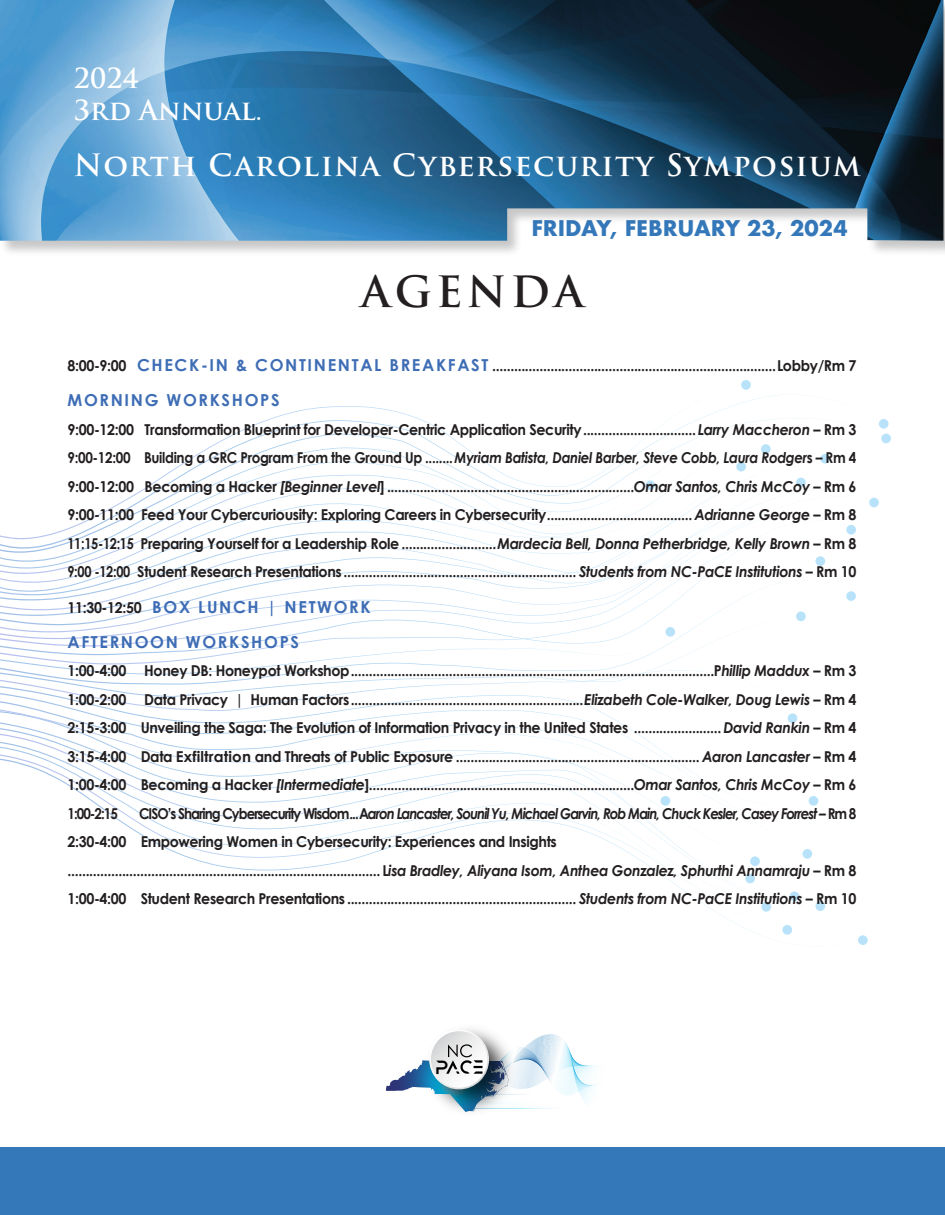
<style>
.page{position:relative;width:945px;height:1215px;background:#fff}
.page>*{position:absolute;margin:0;border:0;box-sizing:border-box;transform-origin:0 0}
.t1{font:700 42px "Trajan Pro";letter-spacing:.1em;color:#231f20}
.t2{font:700 30px "Trajan Pro";letter-spacing:.05em;color:#fff}
.t3{font:700 27px "Trajan Pro";color:#fff}
.t4{font:700 21px "Futura";color:#3478ba}
.t5{font:16.65px "Anurati";color:#000}
.t6{font:700 16.5px "Century Gothic";letter-spacing:.1em;color:#3e6db5}
.t7{font:700 15px "Century Gothic";letter-spacing:-.025em;color:#231f20;scale:.95 1}
.t8{font:700 15px "Century Gothic";letter-spacing:-.025em;color:#231f20;scale:.85 1}
.t9{font:700 15px "Century Gothic";letter-spacing:-.025em;color:#231f20;scale:.9 1}
.t10{font:italic 700 15px "Century Gothic";letter-spacing:-.075em;color:#231f20;scale:.9 1}
.s1{font-size:24px}
.s2{font-size:16.5px;color:#3e6db5}
.s3{font-style:italic}
.s4{font-size:15px;color:#231f20}
.s5{font-style:normal}
</style>
<div class="page">
<svg style="left:141px;top:835px;width:665px;height:21px"></svg>
<svg style="left:98px;top:806px;width:634px;height:29px"></svg>
<svg style="left:0;top:715px;width:812px;height:91px"></svg>
<svg style="left:0;top:665px;width:789px;height:52px"></svg>
<svg style="left:0;top:655px;width:686px;height:10px"></svg>
<svg style="left:0;top:646px;width:704px;height:9px"></svg>
<svg style="left:0;top:639px;width:717px;height:7px"></svg>
<svg style="left:0;top:632px;width:688px;height:7px"></svg>
<svg style="left:0;top:625px;width:698px;height:7px"></svg>
<svg style="left:0;top:593px;width:856px;height:32px"></svg>
<svg style="left:0;top:600px;width:801px;height:16px"></svg>
<svg style="left:0;top:600px;width:759px;height:10px"></svg>
<svg style="left:0;top:558px;width:827px;height:42px"></svg>
<svg style="left:0;top:574px;width:744px;height:21px"></svg>
<svg style="left:0;top:574px;width:675px;height:18px"></svg>
<svg style="left:0;top:574px;width:673px;height:9px"></svg>
<svg style="left:0;top:558px;width:766px;height:16px"></svg>
<svg style="left:0;top:562px;width:652px;height:7px"></svg>
<svg style="left:0;top:553px;width:741px;height:9px"></svg>
<svg style="left:0;top:394px;width:886px;height:155px"></svg>
<svg style="left:0;top:394px;width:747px;height:145px"></svg>
<svg style="left:846px;top:591px;width:10px;height:10px"></svg>
<div style="left:796px;top:612px;width:10px;height:9px;background:#b8e2fa;border-radius:50%"></div>
<svg style="left:815px;top:901px;width:10px;height:10px"></svg>
<div style="left:745px;top:874px;width:10px;height:9px;background:#b8e2fa;border-radius:50%"></div>
<div style="left:790px;top:891px;width:9px;height:10px;background:#b8e2fa;border-radius:50%"></div>
<svg style="left:782px;top:925px;width:10px;height:10px"></svg>
<svg style="left:858px;top:935px;width:10px;height:10px"></svg>
<div style="left:661px;top:796px;width:9px;height:10px;background:#b8e2fa;border-radius:50%"></div>
<svg style="left:809px;top:796px;width:9px;height:10px"></svg>
<div style="left:803px;top:849px;width:9px;height:10px;background:#b8e2fa;border-radius:50%"></div>
<svg style="left:761px;top:902px;width:10px;height:10px"></svg>
<svg style="left:750px;top:856px;width:10px;height:10px"></svg>
<div style="left:788px;top:713px;width:9px;height:10px;background:#b8e2fa;border-radius:50%"></div>
<svg style="left:665px;top:627px;width:10px;height:10px"></svg>
<svg style="left:846px;top:525px;width:10px;height:10px"></svg>
<svg style="left:815px;top:556px;width:10px;height:10px"></svg>
<svg style="left:869px;top:498px;width:10px;height:9px"></svg>
<svg style="left:796px;top:478px;width:10px;height:9px"></svg>
<svg style="left:820px;top:454px;width:10px;height:10px"></svg>
<div style="left:736px;top:462px;width:10px;height:9px;background:#b8e2fa;border-radius:50%"></div>
<svg style="left:761px;top:444px;width:10px;height:10px"></svg>
<svg style="left:741px;top:380px;width:10px;height:10px"></svg>
<svg style="left:879px;top:419px;width:10px;height:10px"></svg>
<div style="left:645px;top:481px;width:10px;height:9px;background:#b8e2fa;border-radius:50%"></div>
<div style="left:881px;top:434px;width:10px;height:9px;background:#b8e2fa;border-radius:50%"></div>
<div style="left:0;top:1148px;width:945px;height:67px;background:#3478ba"></div>
<svg style="left:386px;top:1030px;width:210px;height:82px"></svg>
<div style="left:0;top:0;width:945px;height:256px;background:#231f20;opacity:.25"></div>
<img style="left:0;top:0;width:944px;height:241px">
<p class="t3" style="left:74px;top:61px;width:66px">2024</p>
<p class="t3" style="left:74px;top:93px;width:189px">3rd Annual<span class="s1">.</span></p>
<p class="t2" style="left:74px;top:146px;width:788px">North Carolina Cybersecurity Symposium</p>
<p class="t4" style="left:531px;top:213px;width:318px">FRIDAY, FEBRUARY 23, 2024</p>
<p class="t1" style="left:361px;top:266px;width:224px">AGENDA</p>
<p class="t7" style="left:68px;top:356px;width:832px">8:00-9:00 <span class="s2">CHECK-IN &amp; CONTINENTAL BREAKFAST</span> ..............................................................................Lobby/Rm 7</p>
<p class="t6" style="left:68px;top:390px;width:214px">MORNING WORKSHOPS</p>
<p class="t7" style="left:68px;top:420px;width:832px">9:00-12:00 Transformation Blueprint for Developer-Centric Application Security............................... <span class="s3">Larry Maccheron</span> – Rm 3</p>
<p class="t9" style="left:68px;top:449px;width:878px">9:00-12:00 Building a GRC Program From the Ground Up ........<span class="s3">Myriam Batista, Daniel Barber, Steve Cobb, Laura Rodger</span>s – Rm 4</p>
<p class="t7" style="left:68px;top:477px;width:832px">9:00-12:00 Becoming a Hacker <span class="s3">[Beginner Level</span>] ....................................................................<span class="s3">Omar Santos, Chris McCoy</span> – Rm 6</p>
<p class="t7" style="left:68px;top:506px;width:832px">9:00-11:00 Feed Your Cybercuriousity: Exploring Careers in Cybersecurity........................................ <span class="s3">Adrianne George</span> – Rm 8</p>
<p class="t8" style="left:68px;top:534px;width:930px">11:15-12:15 Preparing Yourself for a Leadership Role ..........................<span class="s3">Mardecia Bell, Donna Petherbridge, Kelly Brown</span> – Rm 8</p>
<p class="t8" style="left:68px;top:563px;width:930px">9:00 -12:00 Student Research Presentations ................................................................ <span class="s3">Students from NC-PaCE Institutions</span> – Rm 10</p>
<p class="t6" style="left:68px;top:596px;width:305px"><span class="s4">11:30-12:50</span> BOX LUNCH | NETWORK</p>
<p class="t6" style="left:68px;top:632px;width:233px">AFTERNOON WORKSHOPS</p>
<p class="t7" style="left:68px;top:662px;width:832px">1:00-4:00 Honey DB: Honeypot Workshop....................................................................................................P<span class="s3">hillip Maddux</span> – Rm 3</p>
<p class="t7" style="left:68px;top:690px;width:832px">1:00-2:00 Data Privacy | Human Factors................................................................<span class="s3">Elizabeth Cole-Walker, Doug Lewis</span> – Rm 4</p>
<p class="t7" style="left:68px;top:719px;width:832px">2:15-3:00 Unveiling the Saga: The Evolution of Information Privacy in the United States ........................ <span class="s3">David Rankin</span> – Rm 4</p>
<p class="t7" style="left:68px;top:747px;width:832px">3:15-4:00 Data Exfiltration and Threats of Public Exposure ................................................................... <span class="s3">Aaron Lancaster</span> – Rm 4</p>
<p class="t7" style="left:68px;top:776px;width:832px">1:00-4:00 Becoming a Hacker <span class="s3">[Intermediate</span>].........................................................................<span class="s3">Omar Santos, Chris McCoy</span> – Rm 6</p>
<p class="t9" style="left:68px;top:804px;width:58px">1:00-2:15</p>
<p class="t10" style="left:139px;top:804px;width:799px"><span class="s5">CISO’s Sharing Cybersecurity Wisdom...A</span>aron Lancaster, Sounil Yu, Michael Garvin, Rob Main, Chuck Kesler, Casey Forrest <span class="s5">– Rm 8</span></p>
<p class="t7" style="left:68px;top:833px;width:517px">2:30-4:00 Empowering Women in Cybersecurity: Experiences and Insights</p>
<p class="t7" style="left:68px;top:861px;width:832px">...................................................................................... L<span class="s3">isa Bradley, Aliyana Isom, Anthea Gonzalez, Sphurthi Annamraju</span> – Rm 8</p>
<p class="t7" style="left:68px;top:890px;width:832px">1:00-4:00 Student Research Presentations ............................................................... <span class="s3">Students from NC-PaCE Institutions</span> – Rm 10</p>
<p class="t5" style="left:436px;top:1058px;width:15px">P</p>
</div>
